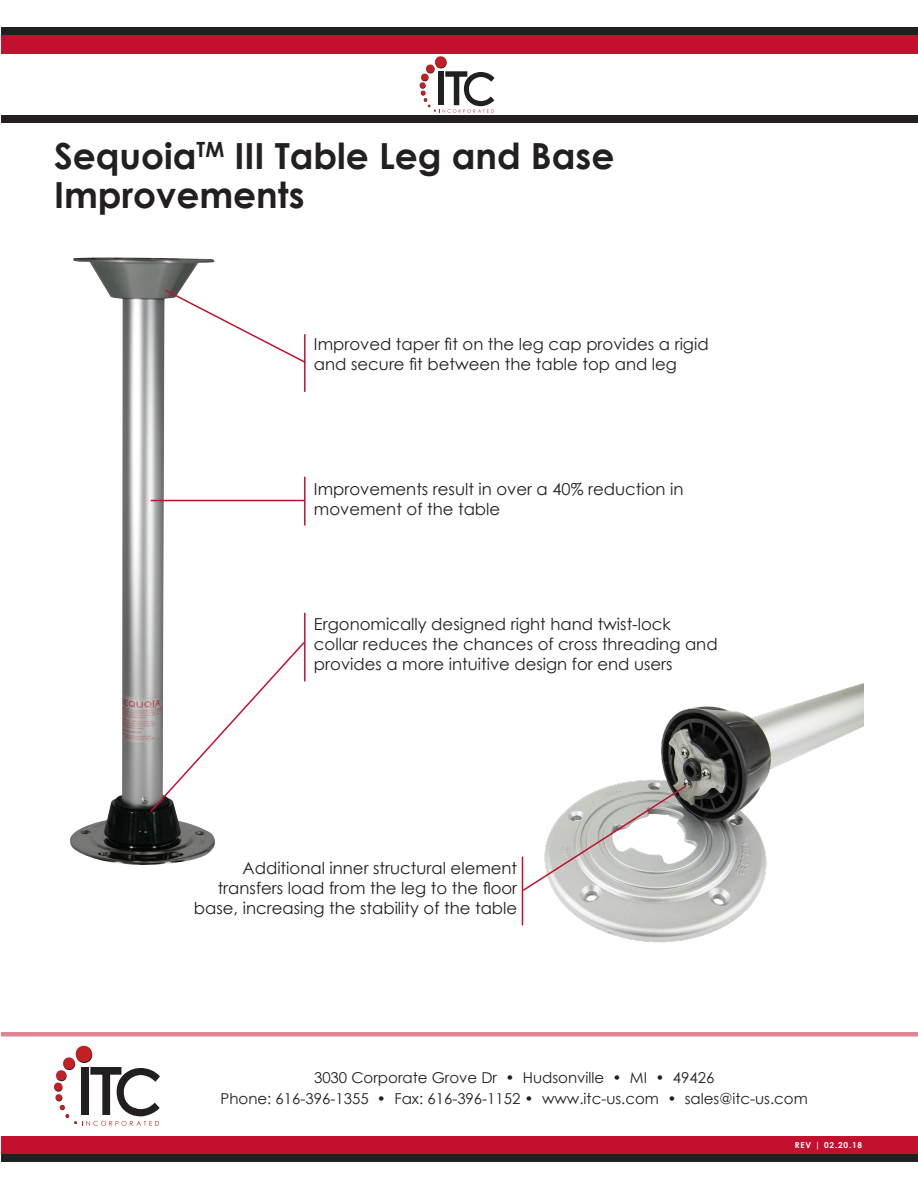
<style>
.page{position:relative;width:918px;height:1188px;background:#fff}
.page>*{position:absolute;margin:0;border:0;box-sizing:border-box;transform-origin:0 0}
.t1{font:700 36px/39px "Century Gothic";color:#231f20}
.t2{font:16.5px/19.8px "Century Gothic";color:#231f20}
.t3{font:15px/21px "Century Gothic";color:#231f20;text-align:center}
.t4{font:700 8.25px "Century Gothic";letter-spacing:.1em;color:#fff}
</style>
<div class="page">
<div style="left:1px;top:1136px;width:917px;height:19px;background:#c3102f"></div>
<div style="left:1px;top:34px;width:917px;height:19px;background:#c3102f"></div>
<div style="left:1px;top:1155px;width:917px;height:7px;background:#231f20"></div>
<div style="left:1px;top:28px;width:917px;height:7px;background:#231f20"></div>
<div style="left:1px;top:115px;width:917px;height:7px;background:#231f20"></div>
<svg style="left:54px;top:1046px;width:106px;height:80px"></svg>
<div style="left:1px;top:1032px;width:917px;height:5px;background:#e08594"></div>
<svg style="left:420px;top:56px;width:75px;height:57px"></svg>
<img style="left:70px;top:257px;width:150px;height:608px">
<hr style="left:304px;top:334px;width:2px;height:58px;background:#c3102f">
<hr style="left:304px;top:477px;width:2px;height:49px;background:#c3102f">
<hr style="left:304px;top:613px;width:2px;height:68px;background:#c3102f">
<img style="left:554px;top:683px;width:310px;height:260px">
<hr style="left:151px;top:500px;width:153px;height:1px;background:#c3102f">
<svg style="left:149px;top:640px;width:157px;height:174px"></svg>
<svg style="left:163px;top:288px;width:143px;height:76px"></svg>
<hr style="left:522px;top:857px;width:1px;height:68px;background:#c3102f">
<svg style="left:521px;top:784px;width:167px;height:108px"></svg>
<p class="t1" style="left:54px;top:135px;width:562px">Sequoia<sup>TM</sup> III Table Leg and Base<br>Improvements</p>
<p class="t2" style="left:314px;top:334px;width:396px">Improved taper fit on the leg cap provides a rigid and secure fit between the table top and leg</p>
<p class="t2" style="left:314px;top:479px;width:371px">Improvements result in over a 40% reduction in movement of the table</p>
<p class="t2" style="left:314px;top:614px;width:405px">Ergonomically designed right hand twist-lock collar reduces the chances of cross threading and provides a more intuitive design for end users</p>
<p class="t2" style="left:194px;top:858px;width:325px;text-align:right">Additional inner structural element transfers load from the leg to the floor base, increasing the stability of the table</p>
<p class="t3" style="left:221px;top:1067px;width:589px">3030 Corporate Grove Dr • Hudsonville • MI • 49426<br>Phone: 616-396-1355 • Fax: 616-396-1152 • www.itc-us.com • sales@itc-us.com</p>
<p class="t4" style="left:795px;top:1139px;width:69px">REV | 02.20.18</p>
</div>
